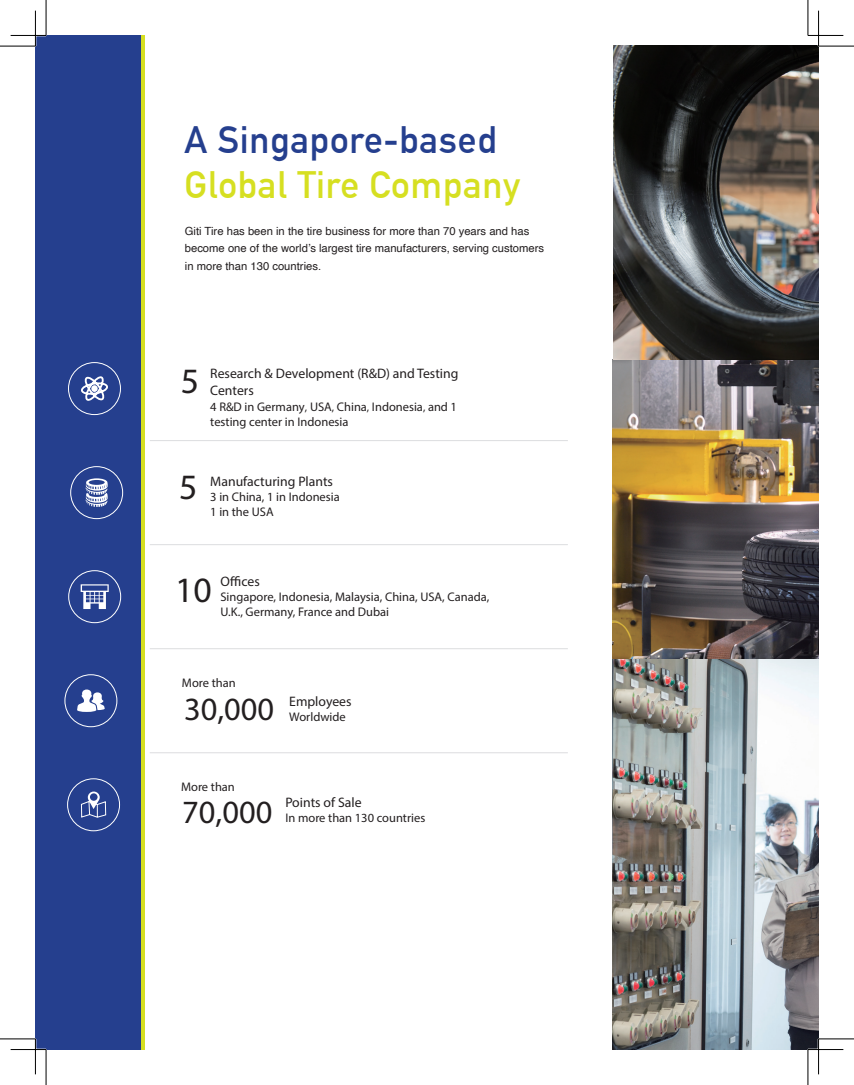
<style>
.page{position:relative;width:854px;height:1085px;background:#fff}
.page>*{position:absolute;margin:0;border:0;box-sizing:border-box;transform-origin:0 0}
.t1{font:700 37.38px "DIN Alternate";letter-spacing:.02em;color:#d6df21}
.t2{font:700 37.38px "DIN Alternate";letter-spacing:.02em;color:#253f8e}
.t3{font:35.75px "Myriad Pro";color:#231f20}
.t4{font:32.5px "Myriad Pro";color:#231f20}
.t5{font:13.75px/16.5px "Myriad Pro";color:#231f20}
.t6{font:12.5px/15px "Myriad Pro";color:#231f20}
.t7{font:11.25px/17.5px "Helvetica";color:#231f20}
.s1{font-size:11.25px}
</style>
<div class="page">
<img style="left:613px;top:45px;width:206px;height:614px">
<div style="left:35px;top:35px;width:106px;height:1014px;background:#253f8e"></div>
<hr style="left:141px;top:35px;width:4px;height:1014px;background:#d6df21">
<img style="left:613px;top:659px;width:206px;height:390px">
<hr style="left:150px;top:440px;width:418px;height:1px;background:#dcdddf">
<hr style="left:150px;top:544px;width:418px;height:1px;background:#dcdddf">
<hr style="left:150px;top:648px;width:418px;height:1px;background:#dcdddf">
<hr style="left:150px;top:752px;width:418px;height:1px;background:#dcdddf">
<div style="left:65px;top:674px;width:52px;height:52px;border:1px solid #fff;border-radius:50%"></div>
<svg style="left:77px;top:689px;width:28px;height:22px"></svg>
<div style="left:71px;top:466px;width:52px;height:52px;border:1px solid #fff;border-radius:50%"></div>
<svg style="left:86px;top:478px;width:22px;height:29px"></svg>
<div style="left:67px;top:778px;width:53px;height:52px;border:1px solid #fff;border-radius:50%"></div>
<svg style="left:81px;top:791px;width:25px;height:26px"></svg>
<div style="left:69px;top:570px;width:52px;height:52px;border:1px solid #fff;border-radius:50%"></div>
<svg style="left:81px;top:584px;width:28px;height:25px"></svg>
<div style="left:68px;top:362px;width:53px;height:52px;border:1px solid #fff;border-radius:50%"></div>
<svg style="left:81px;top:376px;width:27px;height:25px"></svg>
<svg style="left:91px;top:385px;width:7px;height:7px"></svg>
<hr style="left:11px;top:1048px;width:35px;height:2px;background:#fff">
<hr style="left:808px;top:1048px;width:35px;height:2px;background:#fff">
<hr style="left:0;top:46px;width:35px;height:1px;background:#000">
<hr style="left:819px;top:46px;width:35px;height:1px;background:#000">
<hr style="left:0;top:1038px;width:35px;height:1px;background:#000">
<hr style="left:819px;top:1038px;width:35px;height:1px;background:#000">
<hr style="left:46px;top:0;width:1px;height:35px;background:#000">
<hr style="left:46px;top:1049px;width:1px;height:35px;background:#000">
<hr style="left:808px;top:0;width:1px;height:35px;background:#000">
<hr style="left:808px;top:1049px;width:1px;height:35px;background:#000">
<hr style="left:11px;top:35px;width:35px;height:1px;background:#000">
<hr style="left:808px;top:35px;width:35px;height:1px;background:#000">
<hr style="left:11px;top:1049px;width:35px;height:1px;background:#000">
<hr style="left:808px;top:1049px;width:35px;height:1px;background:#000">
<hr style="left:35px;top:11px;width:1px;height:35px;background:#000">
<hr style="left:35px;top:1038px;width:1px;height:36px;background:#000">
<hr style="left:818px;top:11px;width:1px;height:35px;background:#000">
<hr style="left:818px;top:1038px;width:1px;height:36px;background:#000">
<h1 class="t2" style="left:184px;top:111px;width:313px">A Singapore-based</h1>
<h1 class="t1" style="left:184px;top:156px;width:337px">Global Tire Company</h1>
<p class="t7" style="left:185px;top:222px;width:361px">Giti Tire has been in the tire business for more than 70 years and has become one of the world’s largest tire manufacturers, serving customers in more than 130 countries.</p>
<h2 class="t3" style="left:181px;top:359px;width:20px">5</h2>
<p class="t5" style="left:210px;top:365px;width:250px">Research &amp; Development (R&amp;D) and Testing<br>Centers</p>
<p class="t6" style="left:210px;top:399px;width:248px">4 R&amp;D in Germany<span class="s1">,</span> USA<span class="s1">,</span> China<span class="s1">,</span> Indonesia<span class="s1">,</span> and 1 testing center in Indonesia</p>
<h2 class="t3" style="left:179px;top:465px;width:20px">5</h2>
<p class="t5" style="left:210px;top:472px;width:124px">Manufacturing Plants</p>
<p class="t6" style="left:210px;top:489px;width:131px">3 in China, 1 in Indonesia<br>1 in the USA</p>
<h2 class="t3" style="left:175px;top:567px;width:38px">10</h2>
<p class="t5" style="left:220px;top:573px;width:41px">Offices</p>
<p class="t6" style="left:220px;top:589px;width:270px">Singapore, Indonesia, Malaysia, China, USA, Canada,<br>U.K., Germany, France and Dubai</p>
<p class="t6" style="left:182px;top:674px;width:55px">More than</p>
<h3 class="t4" style="left:184px;top:689px;width:92px">30,000</h3>
<p class="t5" style="left:289px;top:693px;width:64px">Employees</p>
<p class="t6" style="left:289px;top:709px;width:58px">Worldwide</p>
<p class="t6" style="left:181px;top:779px;width:55px">More than</p>
<p class="t5" style="left:285px;top:794px;width:78px">Points of Sale</p>
<h3 class="t4" style="left:182px;top:791px;width:92px">70,000</h3>
<p class="t6" style="left:285px;top:810px;width:142px">In more than 130 countries</p>
</div>
